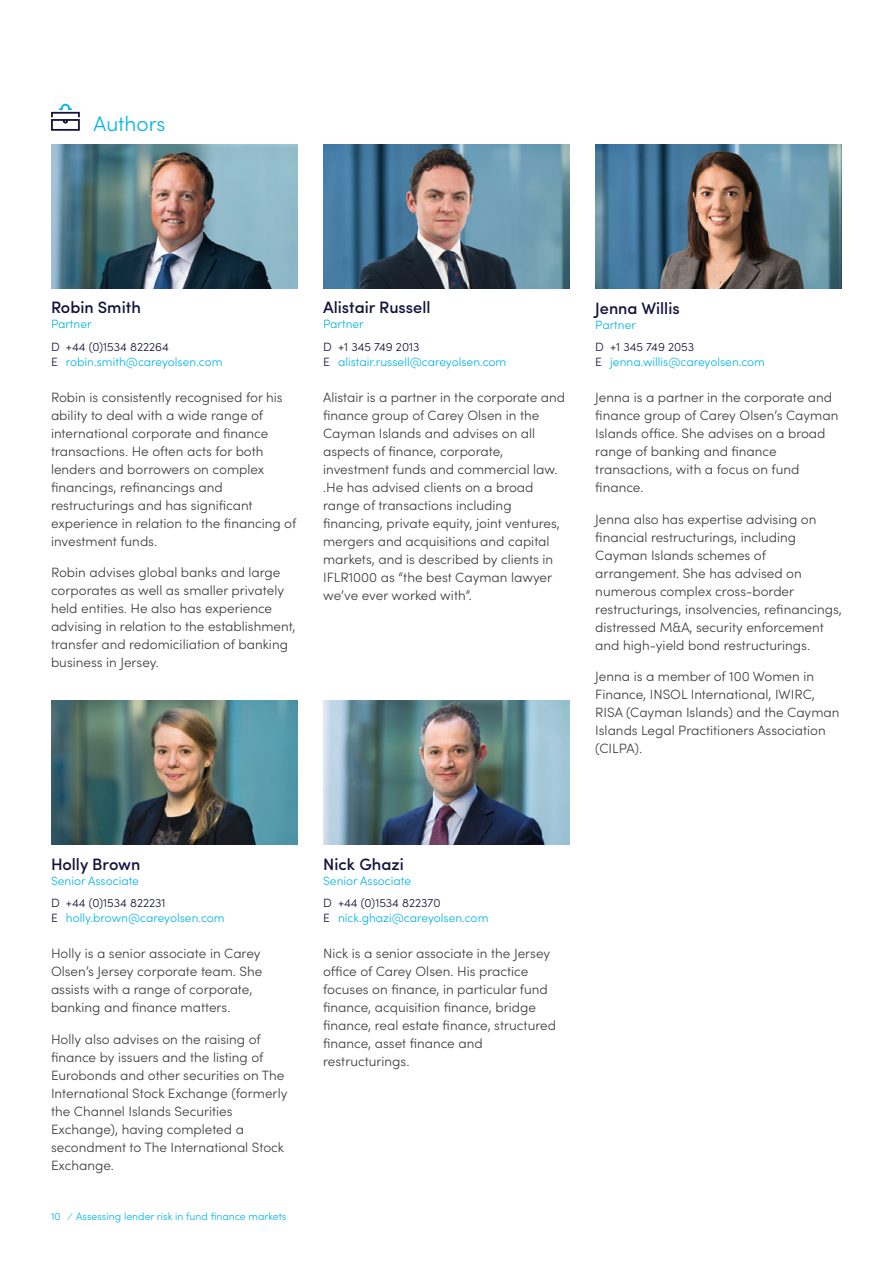
<style>
.page{position:relative;width:893px;height:1263px;background:#fff}
.page>*{position:absolute;margin:0;border:0;box-sizing:border-box;transform-origin:0 0}
.t1{font:300 21px "Sofia Pro";color:#00b4e5}
.t2{font:500 16.5px "Sofia Pro";color:#13123a}
.t3{font:300 13.5px/18px "Sofia Pro";color:#3c3c3b}
.t4{font:300 12px/15px "Sofia Pro";color:#00b4e5}
.t5{font:300 10.5px "Sofia Pro";color:#00b4e5}
.s1{color:#13123a}
</style>
<div class="page">
<svg style="left:51px;top:119px;width:29px;height:12px"></svg>
<svg style="left:59px;top:103px;width:13px;height:8px"></svg>
<div style="left:51px;top:112px;width:29px;height:6px;border:2px solid #13123a"></div>
<img style="left:51px;top:144px;width:247px;height:145px">
<img style="left:51px;top:700px;width:247px;height:145px">
<img style="left:323px;top:700px;width:247px;height:145px">
<img style="left:323px;top:144px;width:247px;height:145px">
<img style="left:595px;top:144px;width:247px;height:145px">
<h1 class="t1" style="left:94px;top:108px;width:73px">Authors</h1>
<p class="t2" style="left:51px;top:295px;width:91px">Robin Smith</p>
<p class="t4" style="left:51px;top:316px;width:42px">Partner</p>
<p class="t4" style="left:51px;top:339px;width:173px"><span class="s1">D +44 (0)1534 822264<br>E</span> robin.smith@careyolsen.com</p>
<p class="t3" style="left:51px;top:387px;width:247px">Robin is consistently recognised for his ability to deal with a wide range of international corporate and finance transactions. He often acts for both lenders and borrowers on complex financings, refinancings and restructurings and has significant experience in relation to the financing of investment funds.</p>
<p class="t3" style="left:51px;top:563px;width:246px">Robin advises global banks and large corporates as well as smaller privately held entities. He also has experience advising in relation to the establishment, transfer and redomiciliation of banking business in Jersey.</p>
<p class="t2" style="left:323px;top:295px;width:109px">Alistair Russell</p>
<p class="t4" style="left:323px;top:316px;width:42px">Partner</p>
<p class="t4" style="left:323px;top:339px;width:185px"><span class="s1">D +1 345 749 2013<br>E</span> alistair.russell@careyolsen.com</p>
<p class="t3" style="left:323px;top:387px;width:244px">Alistair is a partner in the corporate and finance group of Carey Olsen in the Cayman Islands and advises on all aspects of finance, corporate, investment funds and commercial law. .He has advised clients on a broad range of transactions including financing, private equity, joint ventures, mergers and acquisitions and capital markets, and is described by clients in IFLR1000 as “the best Cayman lawyer we’ve ever worked with”.</p>
<p class="t2" style="left:595px;top:296px;width:86px">Jenna Willis</p>
<p class="t4" style="left:595px;top:317px;width:42px">Partner</p>
<p class="t4" style="left:595px;top:339px;width:171px"><span class="s1">D +1 345 749 2053<br>E</span> jenna.willis@careyolsen.com</p>
<p class="t3" style="left:595px;top:388px;width:245px">Jenna is a partner in the corporate and finance group of Carey Olsen’s Cayman<br>Islands office. She advises on a broad range of banking and finance transactions, with a focus on fund finance.</p>
<p class="t3" style="left:595px;top:509px;width:248px">Jenna also has expertise advising on financial restructurings, including Cayman Islands schemes of arrangement. She has advised on numerous complex cross-border restructurings, insolvencies, refinancings, distressed M&amp;A, security enforcement and high-yield bond restructurings.</p>
<p class="t3" style="left:595px;top:667px;width:246px">Jenna is a member of 100 Women in<br>Finance, INSOL International, IWIRC,<br>RISA (Cayman Islands) and the Cayman<br>Islands Legal Practitioners Association (CILPA).</p>
<p class="t2" style="left:51px;top:852px;width:91px">Holly Brown</p>
<p class="t4" style="left:51px;top:872px;width:89px">Senior Associate</p>
<p class="t4" style="left:51px;top:895px;width:175px"><span class="s1">D +44 (0)1534 822231<br>E</span> holly.brown@careyolsen.com</p>
<p class="t3" style="left:51px;top:944px;width:213px">Holly is a senior associate in Carey Olsen’s Jersey corporate team. She assists with a range of corporate, banking and finance matters.</p>
<p class="t3" style="left:51px;top:1029px;width:238px">Holly also advises on the raising of finance by issuers and the listing of<br>Eurobonds and other securities on The<br>International Stock Exchange (formerly the Channel Islands Securities<br>Exchange), having completed a secondment to The International Stock<br>Exchange.</p>
<p class="t5" style="left:51px;top:1209px;width:237px">10 ⁄ Assessing lender risk in fund finance markets</p>
<p class="t2" style="left:323px;top:852px;width:82px">Nick Ghazi</p>
<p class="t4" style="left:323px;top:872px;width:89px">Senior Associate</p>
<p class="t4" style="left:323px;top:895px;width:167px"><span class="s1">D +44 (0)1534 822370<br>E</span> nick.ghazi@careyolsen.com</p>
<p class="t3" style="left:323px;top:944px;width:234px">Nick is a senior associate in the Jersey office of Carey Olsen. His practice focuses on finance, in particular fund finance, acquisition finance, bridge finance, real estate finance, structured finance, asset finance and restructurings.</p>
</div>
